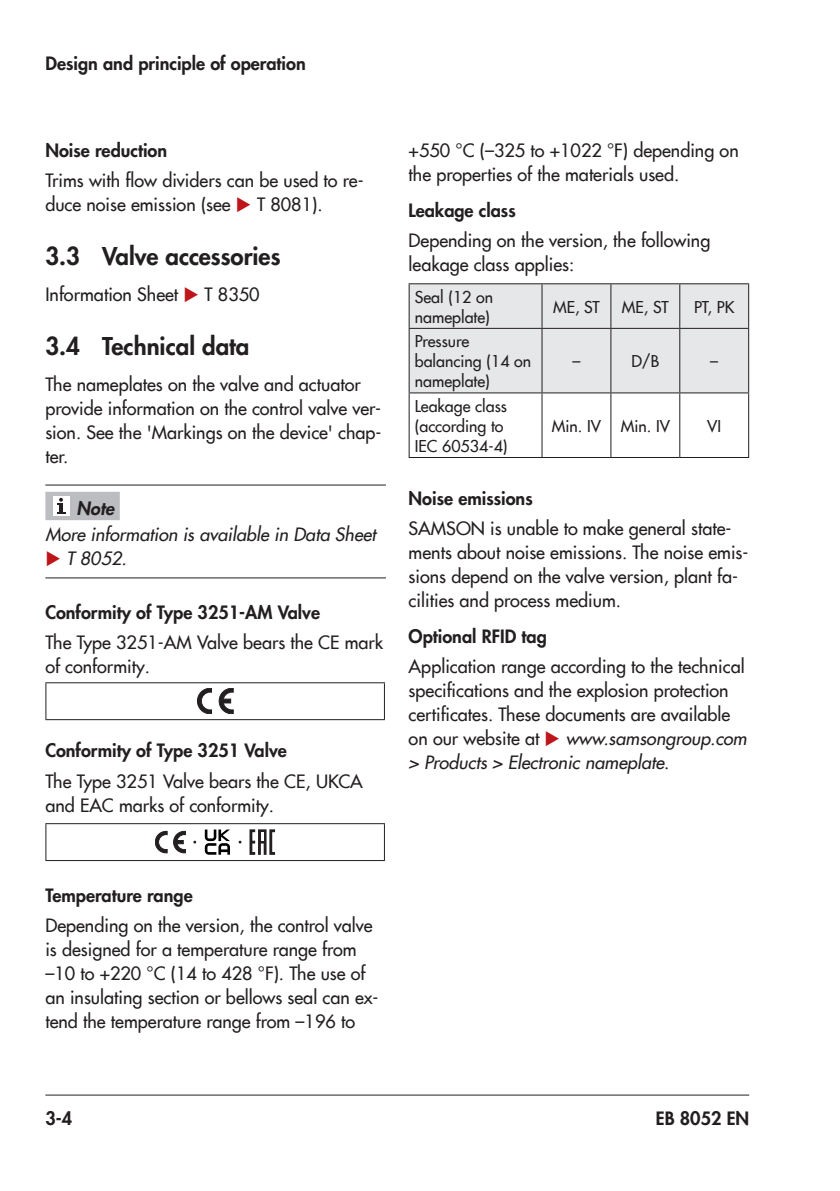
<style>
.page{position:relative;width:840px;height:1191px;background:#fff}
.page>*{position:absolute;margin:0;border:0;box-sizing:border-box;transform-origin:0 0}
.t1{font:800 24px "Futura Com";color:#231f20}
.t2{font:500 18px/24px "Futura Com";color:#231f20}
.t3{font:800 18px "Futura Com";color:#231f20}
.t4{font:italic 500 18px "Futura Com";color:#231f20}
.t5{font:italic 800 18px "Futura Com";color:#231f20}
.t6{font:500 16px/20px "Futura Com";color:#231f20}
.s1{color:#be151b}
.s2{font-style:italic}
</style>
<div class="page">
<hr style="left:45px;top:1094px;width:703px;height:1px;background:#231f20">
<hr style="left:45px;top:484px;width:341px;height:1px;background:#231f20">
<hr style="left:45px;top:577px;width:341px;height:1px;background:#231f20">
<hr style="left:45px;top:682px;width:340px;height:1px;background:#231f20">
<hr style="left:45px;top:683px;width:1px;height:36px;background:#231f20">
<hr style="left:384px;top:683px;width:1px;height:36px;background:#231f20">
<hr style="left:45px;top:719px;width:340px;height:1px;background:#231f20">
<svg style="left:197px;top:688px;width:14px;height:26px"></svg>
<svg style="left:219px;top:688px;width:14px;height:26px"></svg>
<hr style="left:45px;top:823px;width:340px;height:1px;background:#231f20">
<hr style="left:45px;top:824px;width:1px;height:36px;background:#231f20">
<hr style="left:384px;top:824px;width:1px;height:36px;background:#231f20">
<hr style="left:45px;top:860px;width:340px;height:1px;background:#231f20">
<svg style="left:155px;top:831px;width:12px;height:22px"></svg>
<svg style="left:173px;top:831px;width:12px;height:22px"></svg>
<svg style="left:249px;top:829px;width:26px;height:26px"></svg>
<svg style="left:205px;top:829px;width:25px;height:25px"></svg>
<div style="left:409px;top:284px;width:338px;height:108px;background:#e6e7e9"></div>
<hr style="left:408px;top:283px;width:133px;height:1px;background:#231f20">
<hr style="left:408px;top:284px;width:1px;height:44px;background:#231f20">
<hr style="left:541px;top:283px;width:69px;height:1px;background:#231f20">
<hr style="left:541px;top:284px;width:1px;height:44px;background:#231f20">
<hr style="left:610px;top:283px;width:69px;height:1px;background:#231f20">
<hr style="left:610px;top:284px;width:1px;height:44px;background:#231f20">
<hr style="left:679px;top:283px;width:69px;height:1px;background:#231f20">
<hr style="left:679px;top:284px;width:1px;height:44px;background:#231f20">
<hr style="left:747px;top:284px;width:1px;height:44px;background:#231f20">
<hr style="left:408px;top:328px;width:133px;height:1px;background:#231f20">
<hr style="left:408px;top:329px;width:1px;height:63px;background:#231f20">
<hr style="left:541px;top:328px;width:69px;height:1px;background:#231f20">
<hr style="left:541px;top:329px;width:1px;height:63px;background:#231f20">
<hr style="left:610px;top:328px;width:69px;height:1px;background:#231f20">
<hr style="left:610px;top:329px;width:1px;height:63px;background:#231f20">
<hr style="left:679px;top:328px;width:69px;height:1px;background:#231f20">
<hr style="left:679px;top:329px;width:1px;height:63px;background:#231f20">
<hr style="left:747px;top:329px;width:1px;height:63px;background:#231f20">
<hr style="left:408px;top:393px;width:1px;height:64px;background:#231f20">
<hr style="left:541px;top:393px;width:1px;height:64px;background:#231f20">
<hr style="left:610px;top:393px;width:1px;height:64px;background:#231f20">
<hr style="left:679px;top:393px;width:1px;height:64px;background:#231f20">
<hr style="left:747px;top:393px;width:1px;height:64px;background:#231f20">
<hr style="left:408px;top:457px;width:133px;height:1px;background:#231f20">
<hr style="left:541px;top:457px;width:69px;height:1px;background:#231f20">
<hr style="left:610px;top:457px;width:69px;height:1px;background:#231f20">
<hr style="left:679px;top:457px;width:69px;height:1px;background:#231f20">
<hr style="left:408px;top:392px;width:133px;height:1px;background:#231f20">
<hr style="left:541px;top:392px;width:69px;height:1px;background:#231f20">
<hr style="left:610px;top:392px;width:69px;height:1px;background:#231f20">
<hr style="left:679px;top:392px;width:69px;height:1px;background:#231f20">
<div style="left:45px;top:492px;width:75px;height:28px;background:#bcbdc0"></div>
<div style="left:53px;top:496px;width:16px;height:19px;background:#fff"></div>
<hr style="left:59px;top:503px;width:4px;height:10px;background:#231f20">
<svg style="left:57px;top:498px;width:6px;height:6px"></svg>
<p class="t3" style="left:45px;top:49px;width:262px">Design and principle of operation</p>
<p class="t3" style="left:45px;top:137px;width:123px">Noise reduction</p>
<p class="t2" style="left:45px;top:168px;width:319px">Trims with flow dividers can be used to re&shy;duce noise emission (see <span class="s1">◆</span> T 8081).</p>
<h1 class="t1" style="left:45px;top:238px;width:236px">3.3 Valve accessories</h1>
<p class="t2" style="left:45px;top:282px;width:216px">Information Sheet <span class="s1">◆</span> T 8350</p>
<h1 class="t1" style="left:45px;top:328px;width:205px">3.4 Technical data</h1>
<p class="t2" style="left:45px;top:372px;width:337px">The nameplates on the valve and actuator provide information on the control valve ver&shy;sion. See the 'Markings on the device' chap&shy;ter.</p>
<p class="t5" style="left:77px;top:494px;width:39px">Note</p>
<p class="t4" style="left:45px;top:521px;width:332px">More information is available in Data Sheet</p>
<p class="t4" style="left:45px;top:545px;width:83px"><span class="s1">◆</span> T 8052.</p>
<p class="t3" style="left:45px;top:599px;width:276px">Conformity of Type 3251-AM Valve</p>
<p class="t2" style="left:45px;top:630px;width:339px">The Type 3251-AM Valve bears the CE mark of conformity.</p>
<p class="t3" style="left:45px;top:737px;width:243px">Conformity of Type 3251 Valve</p>
<p class="t2" style="left:45px;top:768px;width:319px">The Type 3251 Valve bears the CE, UKCA and EAC marks of conformity.</p>
<p class="t2" style="left:408px;top:138px;width:331px">+550 °C (–325 to +1022 °F) depending on the properties of the materials used.</p>
<p class="t3" style="left:408px;top:197px;width:108px">Leakage class</p>
<p class="t2" style="left:408px;top:228px;width:303px">Depending on the version, the following leakage class applies:</p>
<p class="t6" style="left:414px;top:286px;width:80px">Seal (12 on nameplate)</p>
<p class="t6" style="left:552px;top:296px;width:48px">ME, ST</p>
<p class="t6" style="left:621px;top:296px;width:48px">ME, ST</p>
<p class="t6" style="left:693px;top:296px;width:42px">PT, PK</p>
<p class="t6" style="left:414px;top:330px;width:118px">Pressure balancing (14 on nameplate)</p>
<p class="t6" style="left:572px;top:350px;width:9px">–</p>
<p class="t6" style="left:631px;top:350px;width:30px">D/B</p>
<p class="t6" style="left:709px;top:350px;width:9px">–</p>
<p class="t6" style="left:414px;top:395px;width:94px">Leakage class (according to<br>IEC 60534‑4)</p>
<p class="t6" style="left:551px;top:415px;width:120px">Min. IV Min. IV</p>
<p class="t6" style="left:706px;top:415px;width:15px">VI</p>
<p class="t3" style="left:408px;top:485px;width:125px">Noise emissions</p>
<p class="t2" style="left:408px;top:516px;width:341px">SAMSON is unable to make general state&shy;ments about noise emissions. The noise emis&shy;sions depend on the valve version, plant fa&shy;cilities and process medium.</p>
<p class="t3" style="left:408px;top:623px;width:140px">Optional RFID tag</p>
<p class="t2" style="left:408px;top:654px;width:339px">Application range according to the technical specifications and the explosion protection certificates. These documents are available on our website at <span class="s1">◆</span> <span class="s2">www.samsongroup.com &gt; Products &gt; Electronic nameplate</span>.</p>
<p class="t3" style="left:45px;top:881px;width:149px">Temperature range</p>
<p class="t2" style="left:45px;top:912px;width:334px">Depending on the version, the control valve is designed for a temperature range from –10 to +220 °C (14 to 428 °F). The use of an insulating section or bellows seal can ex&shy;tend the temperature range from –196 to</p>
<p class="t3" style="left:45px;top:1104px;width:28px">3-4</p>
<p class="t3" style="left:655px;top:1104px;width:95px">EB 8052 EN</p>
</div>
